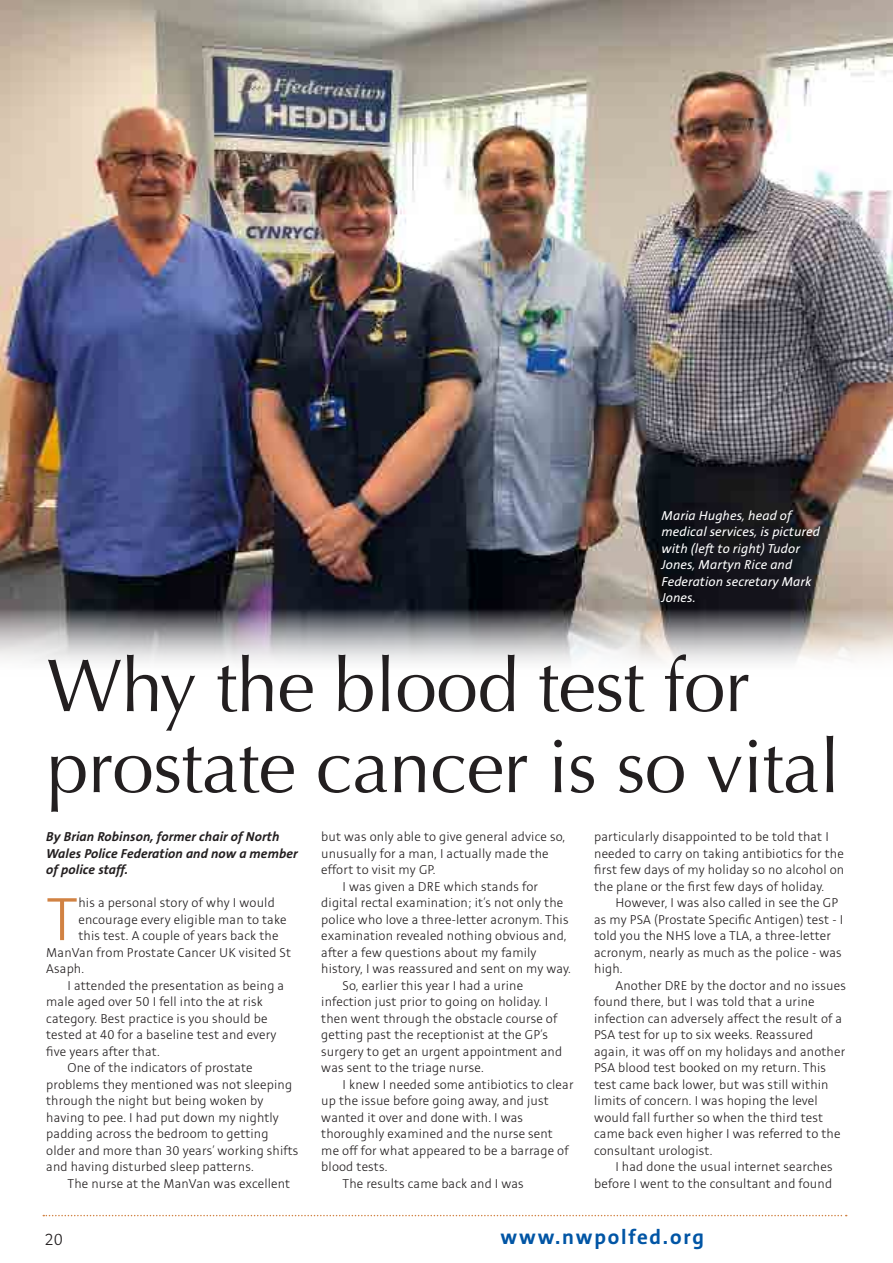
<style>
.page{position:relative;width:893px;height:1263px;background:#fff}
.page>*{position:absolute;margin:0;border:0;box-sizing:border-box;transform-origin:0 0}
.t1{font:75px/81px "Optima";letter-spacing:-.01em;color:#231f20}
.t2{font:300 67.35px "Stinnes Sans";color:#d18243}
.t3{font:700 22.5px "Stinnes Sans";letter-spacing:.08em;color:#0155a5}
.t4{font:300 18px "Stinnes Sans";color:#231f20}
.t5{font:300 14.25px/16.5px "Stinnes Sans";letter-spacing:.01em;color:#231f20}
.t6{font:italic 14.25px/16.5px "Stinnes Sans";letter-spacing:.01em;color:#fff}
.t7{font:italic 700 14.25px/16.5px "Stinnes Sans";letter-spacing:.01em;color:#231f20}
</style>
<div class="page">
<svg style="left:43px;top:1215px;width:804px;height:1px"></svg>
<img style="left:0;top:0;width:893px;height:663px">
<p class="t6" style="left:661px;top:508px;width:160px">Maria Hughes, head of medical services, is pictured with (left to right) Tudor<br>Jones, Martyn Rice and<br>Federation secretary Mark<br>Jones.</p>
<p class="t1" style="left:47px;top:646px;width:795px">Why the blood test for prostate cancer is so vital</p>
<p class="t5" style="left:594px;top:829px;width:252px">particularly disappointed to be told that I needed to carry on taking antibiotics for the first few days of my holiday so no alcohol on the plane or the first few days of holiday.</p>
<p class="t5" style="left:594px;top:895px;width:250px;text-indent:21px">However, I was also called in see the GP as my PSA (Prostate Specific Antigen) test - I told you the NHS love a TLA, a three-letter acronym, nearly as much as the police - was high.</p>
<p class="t5" style="left:594px;top:977px;width:253px;text-indent:21px">Another DRE by the doctor and no issues found there, but I was told that a urine infection can adversely affect the result of a PSA test for up to six weeks. Reassured again, it was off on my holidays and another PSA blood test booked on my return. This test came back lower, but was still within limits of concern. I was hoping the level would fall further so when the third test came back even higher I was referred to the consultant urologist.</p>
<p class="t5" style="left:594px;top:1159px;width:240px;text-align:right">I had done the usual internet searches before I went to the consultant and found</p>
<p class="t7" style="left:46px;top:829px;width:253px">By Brian Robinson, former chair of North<br>Wales Police Federation and now a member of police staff.</p>
<p class="t2" style="left:46px;top:888px;width:33px">T</p>
<p class="t5" style="left:78px;top:895px;width:198px">his a personal story of why I would</p>
<p class="t5" style="left:321px;top:829px;width:245px">but was only able to give general advice so, unusually for a man, I actually made the effort to visit my GP.</p>
<p class="t5" style="left:321px;top:878px;width:251px;text-indent:21px">I was given a DRE which stands for digital rectal examination; it’s not only the police who love a three-letter acronym. This examination revealed nothing obvious and, after a few questions about my family history, I was reassured and sent on my way.</p>
<p class="t5" style="left:321px;top:977px;width:242px;text-indent:21px">So, earlier this year I had a urine infection just prior to going on holiday. I then went through the obstacle course of getting past the receptionist at the GP’s surgery to get an urgent appointment and was sent to the triage nurse.</p>
<p class="t5" style="left:321px;top:1076px;width:254px;text-indent:21px">I knew I needed some antibiotics to clear up the issue before going away, and just wanted it over and done with. I was thoroughly examined and the nurse sent me off for what appeared to be a barrage of blood tests.</p>
<p class="t5" style="left:343px;top:1175px;width:183px">The results came back and I was</p>
<p class="t5" style="left:78px;top:911px;width:210px">encourage every eligible man to take</p>
<p class="t5" style="left:78px;top:928px;width:202px">this test. A couple of years back the</p>
<p class="t5" style="left:46px;top:944px;width:246px">ManVan from Prostate Cancer UK visited St</p>
<p class="t5" style="left:46px;top:961px;width:39px">Asaph.</p>
<p class="t5" style="left:46px;top:977px;width:239px;text-indent:21px">I attended the presentation as being a male aged over 50 I fell into the at risk category. Best practice is you should be tested at 40 for a baseline test and every five years after that.</p>
<p class="t5" style="left:46px;top:1060px;width:254px;text-indent:21px">One of the indicators of prostate problems they mentioned was not sleeping through the night but being woken by having to pee. I had put down my nightly padding across the bedroom to getting older and more than 30 years’ working shifts and having disturbed sleep patterns.</p>
<p class="t5" style="left:68px;top:1175px;width:224px">The nurse at the ManVan was excellent</p>
<p class="t4" style="left:45px;top:1231px;width:20px">20</p>
<p class="t3" style="left:500px;top:1226px;width:205px">www.nwpolfed.org</p>
</div>
